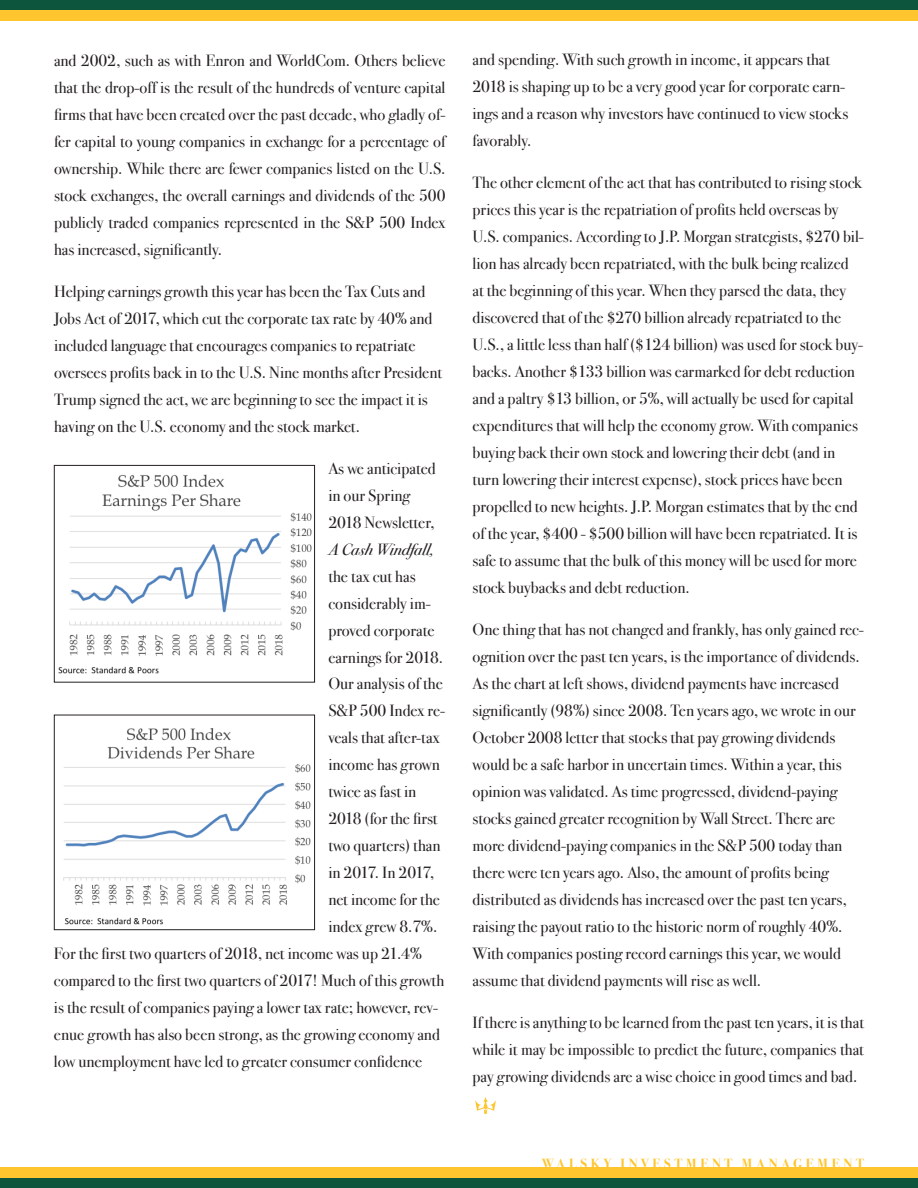
<style>
.page{position:relative;width:918px;height:1188px;background:#fff}
.page>*{position:absolute;margin:0;border:0;box-sizing:border-box;transform-origin:0 0}
.t1{font:16.5px/27px "Bodoni Sev ITC";color:#231f20}
.t2{font:italic 16.5px "Bodoni Sev ITC";color:#231f20}
.t3{font:16.5px "Bodoni Sev ITC";letter-spacing:-.03em;color:#231f20}
.t4{font:700 13.5px "Bodoni Sev ITC";letter-spacing:.27em;color:#fec52e}
</style>
<div class="page">
<div style="left:0;top:0;width:918px;height:10px;background:#0e553e"></div>
<div style="left:0;top:10px;width:918px;height:11px;background:#fec52e"></div>
<div style="left:0;top:1178px;width:918px;height:10px;background:#0e553e"></div>
<div style="left:0;top:1167px;width:918px;height:11px;background:#fec52e"></div>
<svg style="left:475px;top:1097px;width:21px;height:17px"></svg>
<svg style="left:54px;top:714px;width:261px;height:216px"></svg>
<svg style="left:54px;top:465px;width:261px;height:218px"></svg>
<img style="left:66px;top:633px;width:223px;height:26px">
<p class="t1" style="left:54px;top:47px;width:393px;text-align:justify">and 2002, such as with Enron and WorldCom. Others believe that the drop-off is the result of the hundreds of venture capital firms that have been created over the past decade, who gladly of&shy;fer capital to young companies in exchange for a percentage of ownership. While there are fewer companies listed on the U.S. stock exchanges, the overall earnings and dividends of the 500 publicly traded companies represented in the S&amp;P 500 Index has increased, significantly.</p>
<p class="t1" style="left:54px;top:278px;width:390px">Helping earnings growth this year has been the Tax Cuts and Jobs Act of 2017, which cut the corporate tax rate by 40% and included language that encourages companies to repatriate oversees profits back in to the U.S. Nine months after President Trump signed the act, we are beginning to see the impact it is having on the U.S. economy and the stock market.</p>
<p class="t1" style="left:328px;top:455px;width:109px">As we anticipated in our Spring<br>2018 Newsletter,</p>
<p class="t2" style="left:328px;top:539px;width:107px">A Cash Windfall,</p>
<p class="t1" style="left:328px;top:562px;width:89px">the tax cut has</p>
<p class="t1" style="left:328px;top:589px;width:104px">considerably im-</p>
<p class="t1" style="left:328px;top:616px;width:108px">proved corporate</p>
<p class="t1" style="left:328px;top:643px;width:116px">earnings for 2018.</p>
<p class="t1" style="left:328px;top:670px;width:116px">Our analysis of the</p>
<p class="t1" style="left:328px;top:697px;width:118px">S&amp;P 500 Index re-</p>
<p class="t1" style="left:328px;top:724px;width:113px">veals that after-tax</p>
<p class="t1" style="left:328px;top:751px;width:113px">income has grown</p>
<p class="t1" style="left:328px;top:778px;width:89px">twice as fast in</p>
<p class="t1" style="left:328px;top:805px;width:111px">2018 (for the first</p>
<p class="t1" style="left:328px;top:832px;width:114px">two quarters) than</p>
<p class="t3" style="left:328px;top:863px;width:107px">in 2017. In 2017,</p>
<p class="t1" style="left:328px;top:886px;width:113px">net income for the</p>
<p class="t1" style="left:328px;top:913px;width:110px">index grew 8.7%.</p>
<p class="t1" style="left:54px;top:940px;width:369px">For the first two quarters of 2018, net income was up 21.4%</p>
<p class="t1" style="left:54px;top:967px;width:392px">compared to the first two quarters of 2017! Much of this growth</p>
<p class="t1" style="left:54px;top:994px;width:386px">is the result of companies paying a lower tax rate; however, rev-</p>
<p class="t1" style="left:54px;top:1021px;width:387px">enue growth has also been strong, as the growing economy and</p>
<p class="t1" style="left:54px;top:1048px;width:370px">low unemployment have led to greater consumer confidence</p>
<p class="t1" style="left:472px;top:46px;width:377px">and spending. With such growth in income, it appears that 2018 is shaping up to be a very good year for corporate earn&shy;ings and a reason why investors have continued to view stocks favorably.</p>
<p class="t1" style="left:472px;top:169px;width:393px">The other element of the act that has contributed to rising stock prices this year is the repatriation of profits held overseas by U.S. companies. According to J.P. Morgan strategists, $270 bil&shy;lion has already been repatriated, with the bulk being realized at the beginning of this year. When they parsed the data, they discovered that of the $270 billion already repatriated to the U.S., a little less than half ($124 billion) was used for stock buy&shy;backs. Another $133 billion was earmarked for debt reduction and a paltry $13 billion, or 5%, will actually be used for capital expenditures that will help the economy grow. With companies buying back their own stock and lowering their debt (and in turn lowering their interest expense), stock prices have been propelled to new heights. J.P. Morgan estimates that by the end of the year, $400 - $500 billion will have been repatriated. It is safe to assume that the bulk of this money will be used for more stock buybacks and debt reduction.</p>
<p class="t1" style="left:472px;top:616px;width:393px">One thing that has not changed and frankly, has only gained rec&shy;ognition over the past ten years, is the importance of dividends.<br>As the chart at left shows, dividend payments have increased significantly (98%) since 2008. Ten years ago, we wrote in our October 2008 letter that stocks that pay growing dividends would be a safe harbor in uncertain times. Within a year, this opinion was validated. As time progressed, dividend-paying stocks gained greater recognition by Wall Street. There are more dividend-paying companies in the S&amp;P 500 today than there were ten years ago. Also, the amount of profits being distributed as dividends has increased over the past ten years, raising the payout ratio to the historic norm of roughly 40%.<br>With companies posting record earnings this year, we would assume that dividend payments will rise as well.</p>
<p class="t1" style="left:472px;top:1009px;width:393px;text-align:justify">If there is anything to be learned from the past ten years, it is that while it may be impossible to predict the future, companies that pay growing dividends are a wise choice in good times and bad.</p>
<p class="t4" style="left:542px;top:1155px;width:324px">WALSKY INVESTMENT MANAGEMENT</p>
</div>
